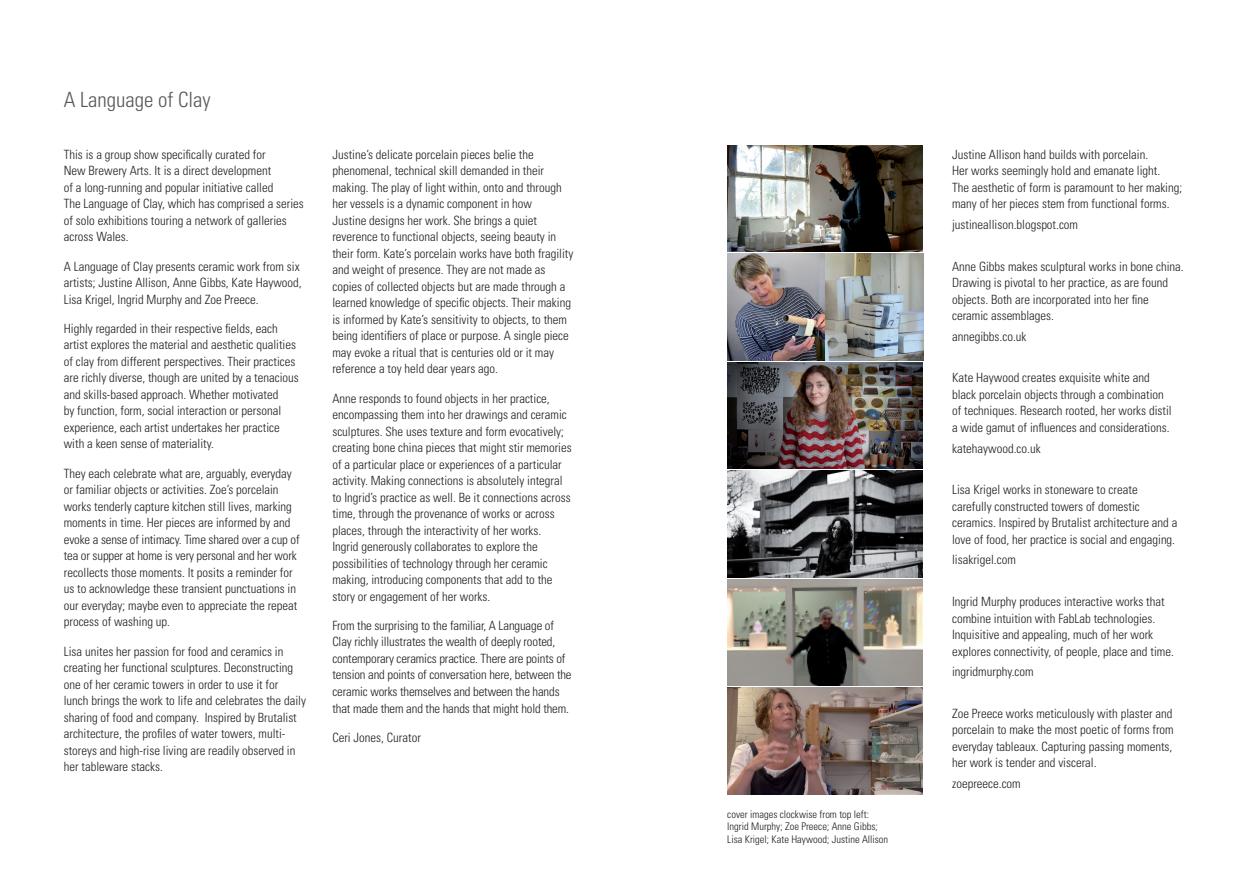
<style>
.page{position:relative;width:1259px;height:893px;background:#fff}
.page>*{position:absolute;margin:0;border:0;box-sizing:border-box;transform-origin:0 0}
.t1{font:300 condensed 21px "Univers";color:#57585a}
.t2{font:300 condensed 12.75px/16.5px "Univers";color:#231f20}
.t3{font:300 condensed 10.5px/12.6px "Univers";color:#231f20}
</style>
<div class="page">
<img style="left:728px;top:254px;width:97px;height:106px">
<svg style="left:825px;top:254px;width:98px;height:106px;background:#9ca3a3"></svg>
<img style="left:727px;top:145px;width:196px;height:107px">
<img style="left:727px;top:362px;width:196px;height:107px">
<img style="left:727px;top:471px;width:196px;height:106px">
<img style="left:727px;top:579px;width:196px;height:107px">
<img style="left:727px;top:688px;width:196px;height:106px">
<p class="t1" style="left:64px;top:87px;width:148px">A Language of Clay</p>
<p class="t2" style="left:64px;top:146px;width:242px">This is a group show specifically curated for<br>New Brewery Arts. It is a direct development<br>of a long-running and popular initiative called<br>The Language of Clay, which has comprised a series of solo exhibitions touring a network of galleries across Wales.</p>
<p class="t2" style="left:64px;top:258px;width:239px">A Language of Clay presents ceramic work from six artists; Justine Allison, Anne Gibbs, Kate Haywood,<br>Lisa Krigel, Ingrid Murphy and Zoe Preece.</p>
<p class="t2" style="left:64px;top:320px;width:237px">Highly regarded in their respective fields, each artist explores the material and aesthetic qualities of clay from different perspectives. Their practices are richly diverse, though are united by a tenacious and skills-based approach. Whether motivated<br>by function, form, social interaction or personal experience, each artist undertakes her practice with a keen sense of materiality.</p>
<p class="t2" style="left:64px;top:465px;width:237px">They each celebrate what are, arguably, everyday or familiar objects or activities. Zoe’s porcelain works tenderly capture kitchen still lives, marking moments in time. Her pieces are informed by and evoke a sense of intimacy. Time shared over a cup of tea or supper at home is very personal and her work recollects those moments. It posits a reminder for us to acknowledge these transient punctuations in our everyday; maybe even to appreciate the repeat process of washing up.</p>
<p class="t2" style="left:64px;top:643px;width:244px">Lisa unites her passion for food and ceramics in creating her functional sculptures. Deconstructing one of her ceramic towers in order to use it for lunch brings the work to life and celebrates the daily sharing of food and company. Inspired by Brutalist architecture, the profiles of water towers, multi&shy;storeys and high-rise living are readily observed in her tableware stacks.</p>
<p class="t2" style="left:332px;top:146px;width:243px">Justine’s delicate porcelain pieces belie the phenomenal, technical skill demanded in their making. The play of light within, onto and through her vessels is a dynamic component in how<br>Justine designs her work. She brings a quiet reverence to functional objects, seeing beauty in their form. Kate’s porcelain works have both fragility and weight of presence. They are not made as copies of collected objects but are made through a learned knowledge of specific objects. Their making is informed by Kate’s sensitivity to objects, to them being identifiers of place or purpose. A single piece may evoke a ritual that is centuries old or it may reference a toy held dear years ago.</p>
<p class="t2" style="left:332px;top:390px;width:241px">Anne responds to found objects in her practice, encompassing them into her drawings and ceramic sculptures. She uses texture and form evocatively; creating bone china pieces that might stir memories of a particular place or experiences of a particular activity. Making connections is absolutely integral to Ingrid’s practice as well. Be it connections across time, through the provenance of works or across places, through the interactivity of her works.<br>Ingrid generously collaborates to explore the possibilities of technology through her ceramic making, introducing components that add to the story or engagement of her works.</p>
<p class="t2" style="left:332px;top:617px;width:241px">From the surprising to the familiar, A Language of Clay richly illustrates the wealth of deeply rooted, contemporary ceramics practice. There are points of tension and points of conversation here, between the ceramic works themselves and between the hands that made them and the hands that might hold them.</p>
<p class="t2" style="left:332px;top:729px;width:90px">Ceri Jones, Curator</p>
<p class="t3" style="left:727px;top:808px;width:162px">cover images clockwise from top left:<br>Ingrid Murphy; Zoe Preece; Anne Gibbs;<br>Lisa Krigel; Kate Haywood; Justine Allison</p>
<p class="t2" style="left:952px;top:146px;width:232px">Justine Allison hand builds with porcelain.<br>Her works seemingly hold and emanate light.<br>The aesthetic of form is paramount to her making; many of her pieces stem from functional forms.</p>
<p class="t2" style="left:952px;top:216px;width:128px">justineallison.blogspot.com</p>
<p class="t2" style="left:952px;top:258px;width:233px">Anne Gibbs makes sculptural works in bone china.<br>Drawing is pivotal to her practice, as are found objects. Both are incorporated into her fine ceramic assemblages.</p>
<p class="t2" style="left:952px;top:328px;width:76px">annegibbs.co.uk</p>
<p class="t2" style="left:952px;top:370px;width:221px">Kate Haywood creates exquisite white and black porcelain objects through a combination of techniques. Research rooted, her works distil a wide gamut of influences and considerations.</p>
<p class="t2" style="left:952px;top:440px;width:90px">katehaywood.co.uk</p>
<p class="t2" style="left:952px;top:481px;width:227px">Lisa Krigel works in stoneware to create carefully constructed towers of domestic ceramics. Inspired by Brutalist architecture and a love of food, her practice is social and engaging.</p>
<p class="t2" style="left:952px;top:552px;width:65px">lisakrigel.com</p>
<p class="t2" style="left:952px;top:593px;width:223px">Ingrid Murphy produces interactive works that combine intuition with FabLab technologies.<br>Inquisitive and appealing, much of her work explores connectivity, of people, place and time.</p>
<p class="t2" style="left:952px;top:663px;width:83px">ingridmurphy.com</p>
<p class="t2" style="left:952px;top:705px;width:223px;text-align:justify">Zoe Preece works meticulously with plaster and porcelain to make the most poetic of forms from everyday tableaux. Capturing passing moments, her work is tender and visceral.</p>
<p class="t2" style="left:952px;top:775px;width:70px">zoepreece.com</p>
</div>
